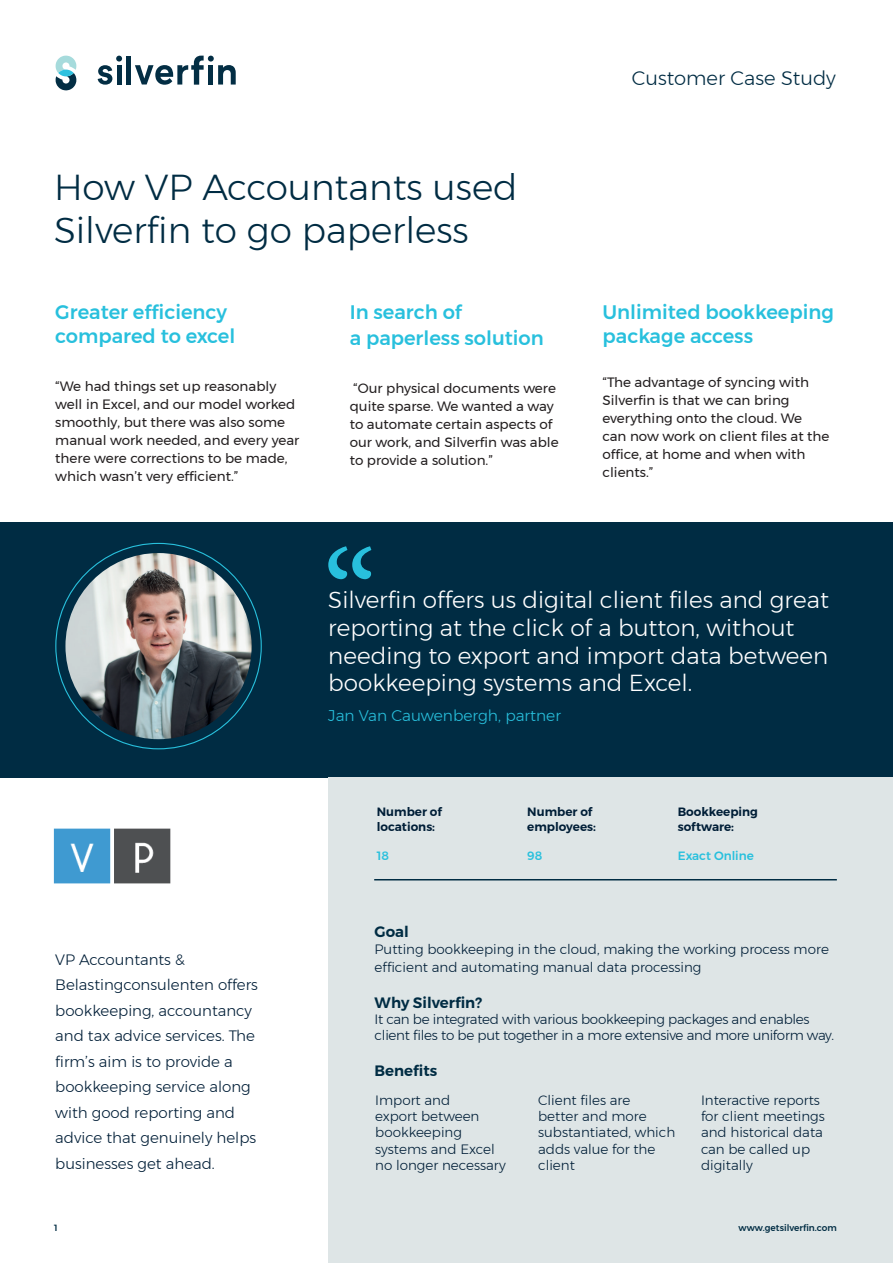
<style>
.page{position:relative;width:893px;height:1263px;background:#fff}
.page>*{position:absolute;margin:0;border:0;box-sizing:border-box;transform-origin:0 0}
.t1{font:300 36px/43.2px "Montserrat";color:#002c43}
.t2{font:300 23.1px/27.8px "Montserrat";color:#fff}
.t3{font:500 19.5px/23.4px "Montserrat";color:#28c0dd}
.t4{font:300 19.5px "Montserrat";color:#002c43}
.t5{font:300 15.45px "Montserrat";color:#28c0dd}
.t6{font:300 15px/25.5px "Montserrat";color:#001e37}
.t7{font:600 15px "Montserrat";color:#002c43}
.t8{font:13.5px/18px "Montserrat";color:#231f20}
.t9{font:300 13.5px/16.2px "Montserrat";color:#001e37}
.t10{font:300 13.5px/16.2px "Montserrat";letter-spacing:-.02em;color:#001e37}
.t11{font:600 12px/14.4px "Montserrat";color:#001e37}
.t12{font:500 12px "Montserrat";color:#28c0dd}
.t13{font:500 9px "Montserrat";color:#002c43}
</style>
<div class="page">
<div style="left:0;top:522px;width:893px;height:256px;background:#002c43"></div>
<div style="left:328px;top:778px;width:565px;height:485px;background:#dee5e6"></div>
<hr style="left:374px;top:879px;width:463px;height:1px;background:#002c43">
<img style="left:65px;top:553px;width:187px;height:186px;border-radius:93px">
<svg style="left:328px;top:546px;width:43px;height:33px"></svg>
<svg style="left:56px;top:56px;width:20px;height:34px"></svg>
<div style="left:126px;top:56px;width:5px;height:29px;background:#032e44"></div>
<svg style="left:98px;top:56px;width:24px;height:29px"></svg>
<svg style="left:135px;top:56px;width:101px;height:29px"></svg>
<img style="left:53px;top:828px;width:118px;height:56px">
<h1 class="t1" style="left:54px;top:165px;width:465px">How VP Accountants used<br>Silverfin to go paperless</h1>
<h3 class="t3" style="left:55px;top:301px;width:182px">Greater efficiency compared to excel</h3>
<p class="t8" style="left:55px;top:377px;width:246px">“We had things set up reasonably well in Excel, and our model worked smoothly, but there was also some manual work needed, and every year there were corrections to be made, which wasn’t very efficient.”</p>
<h3 class="t3" style="left:350px;top:300px;width:196px;line-height:25.2px">In search of<br>a paperless solution</h3>
<p class="t8" style="left:350px;top:379px;width:210px">“Our physical documents were quite sparse. We wanted a way to automate certain aspects of our work, and Silverfin was able to provide a solution.”</p>
<h3 class="t4" style="left:632px;top:64px;width:205px">Customer Case Study</h3>
<h3 class="t3" style="left:603px;top:301px;width:233px">Unlimited bookkeeping package access</h3>
<p class="t8" style="left:603px;top:373px;width:228px">“The advantage of syncing with<br>Silverfin is that we can bring everything onto the cloud. We<br>can now work on client files at the office, at home and when with clients.”</p>
<h2 class="t2" style="left:328px;top:586px;width:502px">Silverfin offers us digital client files and great reporting at the click of a button, without needing to export and import data between bookkeeping systems and Excel.</h2>
<p class="t5" style="left:328px;top:704px;width:234px">Jan Van Cauwenbergh, partner</p>
<p class="t6" style="left:55px;top:946px;width:204px">VP Accountants &amp;<br>Belastingconsulenten offers bookkeeping, accountancy and tax advice services. The firm’s aim is to provide a bookkeeping service along with good reporting and advice that genuinely helps businesses get ahead.</p>
<p class="t11" style="left:377px;top:805px;width:67px">Number of locations:</p>
<p class="t12" style="left:377px;top:846px;width:14px">18</p>
<p class="t11" style="left:527px;top:805px;width:70px">Number of employees:</p>
<p class="t12" style="left:527px;top:846px;width:17px">98</p>
<p class="t11" style="left:678px;top:805px;width:82px">Bookkeeping software:</p>
<p class="t12" style="left:678px;top:846px;width:78px">Exact Online</p>
<p class="t7" style="left:375px;top:920px;width:36px">Goal</p>
<p class="t9" style="left:375px;top:939px;width:456px;line-height:18px">Putting bookkeeping in the cloud, making the working process more efficient and automating manual data processing</p>
<p class="t7" style="left:375px;top:990px;width:109px">Why Silverfin?</p>
<p class="t10" style="left:375px;top:1011px;width:461px">It can be integrated with various bookkeeping packages and enables client files to be put together in a more extensive and more uniform way.</p>
<p class="t7" style="left:375px;top:1059px;width:64px">Benefits</p>
<p class="t9" style="left:375px;top:1092px;width:132px">Import and<br>export between bookkeeping systems and Excel no longer necessary</p>
<p class="t9" style="left:538px;top:1092px;width:139px">Client files are<br>better and more substantiated, which adds value for the client</p>
<p class="t9" style="left:701px;top:1092px;width:125px">Interactive reports for client meetings and historical data can be called up digitally</p>
<p class="t13" style="left:54px;top:1221px;width:5px">1</p>
<p class="t13" style="left:739px;top:1221px;width:100px">www.getsilverfin.com</p>
</div>
